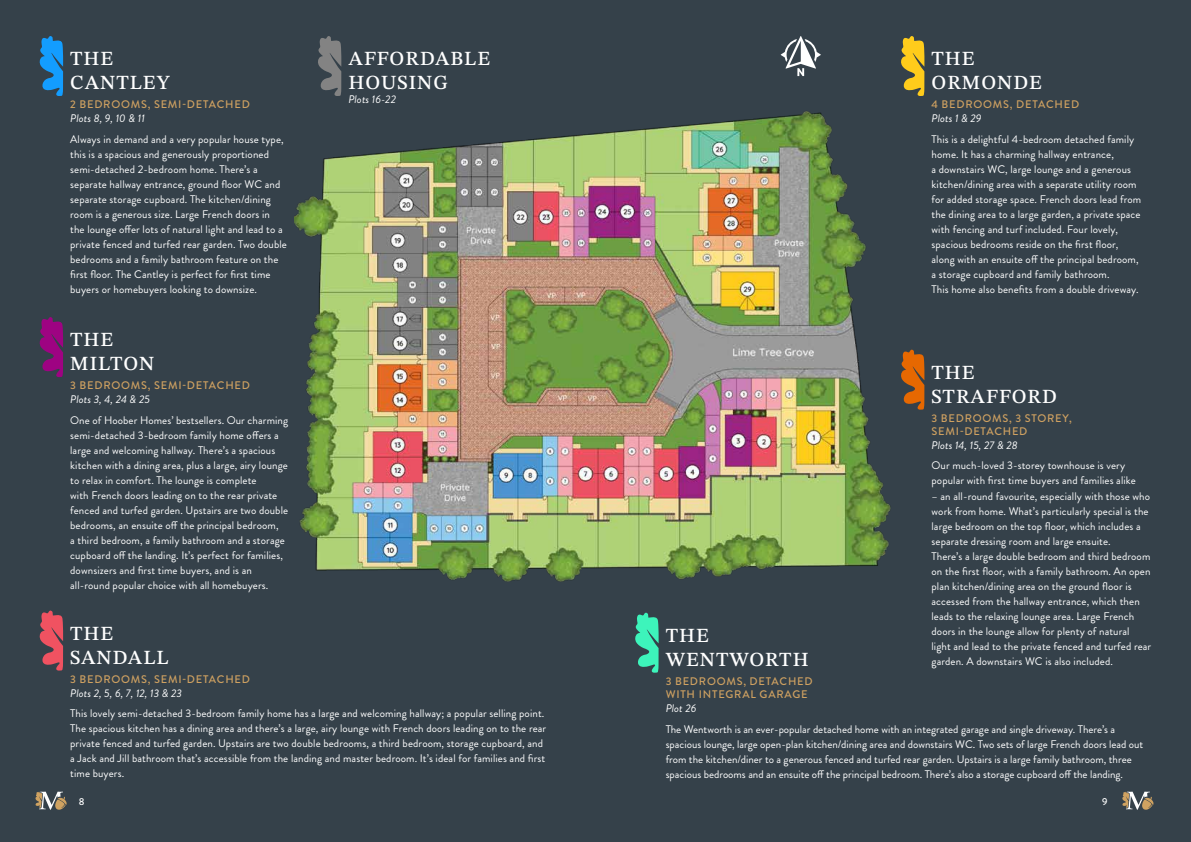
<style>
.page{position:relative;width:1191px;height:842px;background:#35414a}
.page>*{position:absolute;margin:0;border:0;box-sizing:border-box;transform-origin:0 0}
.t1{font:20px/24px "STIX Two Text";letter-spacing:.05em;color:#fff}
.t2{font:11px/15px "Brandon Grotesque";letter-spacing:.01em;color:#fff}
.t3{font:500 11px/13.2px "Brandon Grotesque";letter-spacing:.07em;color:#cfa161}
.t4{font:italic 11px "Brandon Grotesque";letter-spacing:.01em;color:#fff}
.t5{font:500 10px "Brandon Grotesque";color:#fff}
</style>
<div class="page">
<svg style="left:39px;top:36px;width:24px;height:60px"></svg>
<svg style="left:39px;top:317px;width:24px;height:60px"></svg>
<svg style="left:39px;top:610px;width:24px;height:61px"></svg>
<svg style="left:901px;top:349px;width:23px;height:61px"></svg>
<svg style="left:901px;top:36px;width:23px;height:60px"></svg>
<img style="left:295px;top:51px;width:596px;height:622px">
<svg style="left:317px;top:36px;width:24px;height:60px"></svg>
<svg style="left:780px;top:36px;width:41px;height:40px"></svg>
<svg style="left:35px;top:792px;width:32px;height:18px"></svg>
<svg style="left:1122px;top:792px;width:31px;height:18px"></svg>
<h1 class="t1" style="left:348px;top:47px;width:143px">AFFORDABLE<br>HOUSING</h1>
<p class="t4" style="left:348px;top:92px;width:49px">Plots 16-22</p>
<h1 class="t1" style="left:70px;top:47px;width:101px">THE<br>CANTLEY</h1>
<p class="t3" style="left:70px;top:98px;width:181px">2 BEDROOMS, SEMI-DETACHED</p>
<p class="t4" style="left:70px;top:111px;width:76px">Plots 8, 9, 10 &amp; 11</p>
<p class="t2" style="left:70px;top:132px;width:218px">Always in demand and a very popular house type, this is a spacious and generously proportioned semi-detached 2-bedroom home. There’s a separate hallway entrance, ground floor WC and separate storage cupboard. The kitchen/dining room is a generous size. Large French doors in the lounge offer lots of natural light and lead to a private fenced and turfed rear garden. Two double bedrooms and a family bathroom feature on the first floor. The Cantley is perfect for first time buyers or homebuyers looking to downsize.</p>
<h1 class="t1" style="left:70px;top:328px;width:86px">THE<br>MILTON</h1>
<p class="t3" style="left:70px;top:379px;width:181px">3 BEDROOMS, SEMI-DETACHED</p>
<p class="t4" style="left:70px;top:392px;width:81px">Plots 3, 4, 24 &amp; 25</p>
<p class="t2" style="left:70px;top:413px;width:219px">One of Hoober Homes’ bestsellers. Our charming semi-detached 3-bedroom family home offers a large and welcoming hallway. There’s a spacious kitchen with a dining area, plus a large, airy lounge to relax in comfort. The lounge is complete<br>with French doors leading on to the rear private fenced and turfed garden. Upstairs are two double bedrooms, an ensuite off the principal bedroom,<br>a third bedroom, a family bathroom and a storage cupboard off the landing. It’s perfect for families, downsizers and first time buyers, and is an all-round popular choice with all homebuyers.</p>
<h1 class="t1" style="left:70px;top:621px;width:100px">THE<br>SANDALL</h1>
<p class="t3" style="left:70px;top:673px;width:181px">3 BEDROOMS, SEMI-DETACHED</p>
<p class="t4" style="left:70px;top:685px;width:113px">Plots 2, 5, 6, 7, 12, 13 &amp; 23</p>
<p class="t2" style="left:70px;top:706px;width:477px">This lovely semi-detached 3-bedroom family home has a large and welcoming hallway; a popular selling point.<br>The spacious kitchen has a dining area and there’s a large, airy lounge with French doors leading on to the rear private fenced and turfed garden. Upstairs are two double bedrooms, a third bedroom, storage cupboard, and a Jack and Jill bathroom that’s accessible from the landing and master bedroom. It’s ideal for families and first time buyers.</p>
<h1 class="t1" style="left:931px;top:47px;width:112px">THE<br>ORMONDE</h1>
<p class="t3" style="left:931px;top:98px;width:149px">4 BEDROOMS, DETACHED</p>
<p class="t4" style="left:931px;top:111px;width:51px">Plots 1 &amp; 29</p>
<p class="t2" style="left:931px;top:132px;width:211px">This is a delightful 4-bedroom detached family home. It has a charming hallway entrance,<br>a downstairs WC, large lounge and a generous kitchen/dining area with a separate utility room for added storage space. French doors lead from the dining area to a large garden, a private space with fencing and turf included. Four lovely, spacious bedrooms reside on the first floor, along with an ensuite off the principal bedroom, a storage cupboard and family bathroom.<br>This home also benefits from a double driveway.</p>
<h1 class="t1" style="left:931px;top:360px;width:127px">THE<br>STRAFFORD</h1>
<p class="t3" style="left:931px;top:412px;width:142px">3 BEDROOMS, 3 STOREY,<br>SEMI-DETACHED</p>
<p class="t4" style="left:931px;top:437px;width:88px">Plots 14, 15, 27 &amp; 28</p>
<p class="t2" style="left:931px;top:458px;width:206px">Our much-loved 3-storey townhouse is very popular with first time buyers and families alike</p>
<p class="t2" style="left:931px;top:488px;width:221px">– an all-round favourite, especially with those who work from home. What’s particularly special is the large bedroom on the top floor, which includes a separate dressing room and large ensuite.<br>There’s a large double bedroom and third bedroom on the first floor, with a family bathroom. An open plan kitchen/dining area on the ground floor is accessed from the hallway entrance, which then leads to the relaxing lounge area. Large French doors in the lounge allow for plenty of natural light and lead to the private fenced and turfed rear garden. A downstairs WC is also included.</p>
<h1 class="t1" style="left:665px;top:623px;width:144px">THE<br>WENTWORTH</h1>
<p class="t3" style="left:665px;top:675px;width:148px">3 BEDROOMS, DETACHED<br>WITH INTEGRAL GARAGE</p>
<p class="t4" style="left:665px;top:700px;width:32px">Plot 26</p>
<p class="t2" style="left:665px;top:721px;width:479px">The Wentworth is an ever-popular detached home with an integrated garage and single driveway. There’s a spacious lounge, large open-plan kitchen/dining area and downstairs WC. Two sets of large French doors lead out from the kitchen/diner to a generous fenced and turfed rear garden. Upstairs is a large family bathroom, three spacious bedrooms and an ensuite off the principal bedroom. There’s also a storage cupboard off the landing.</p>
<p class="t5" style="left:79px;top:794px;width:7px">8</p>
<p class="t5" style="left:1102px;top:794px;width:7px">9</p>
</div>
